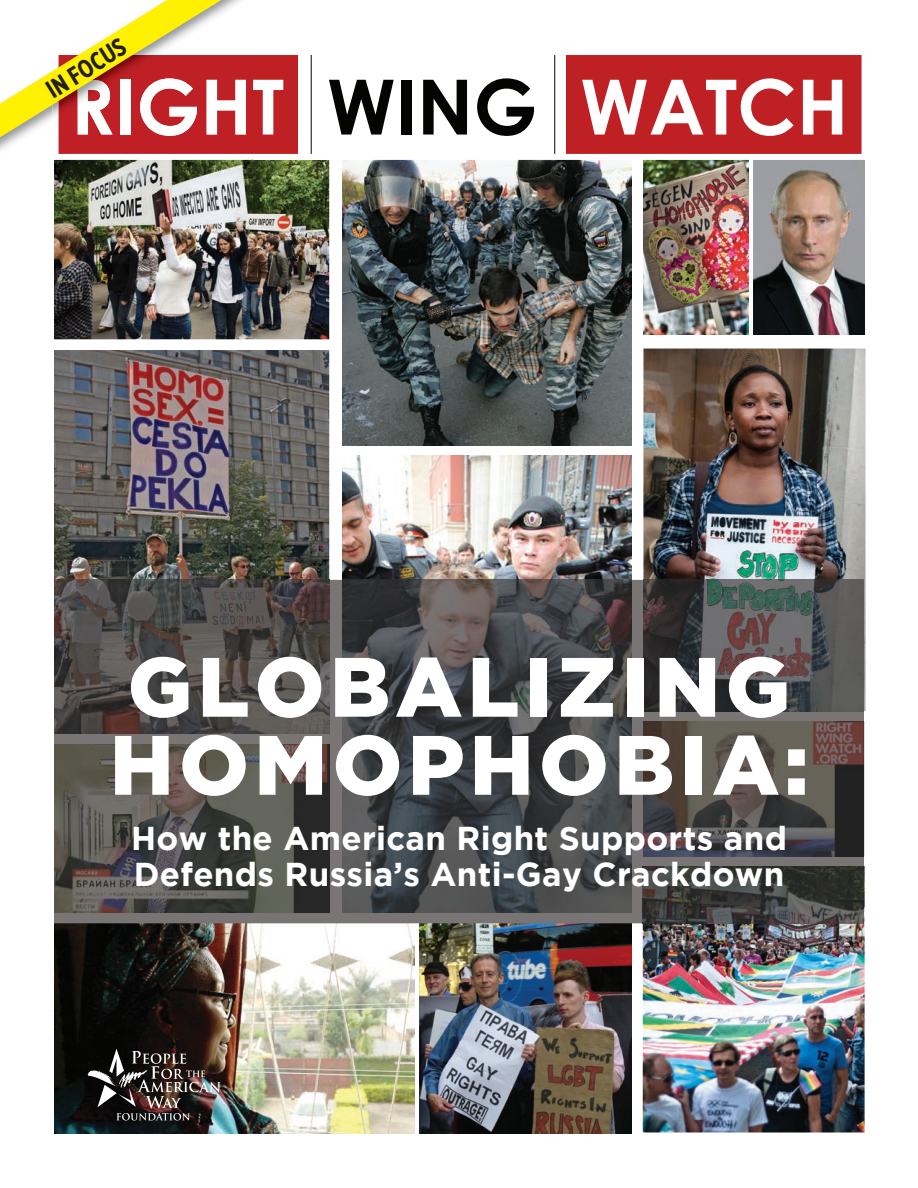
<style>
.page{position:relative;width:918px;height:1188px;background:#fff}
.page>*{position:absolute;margin:0;border:0;box-sizing:border-box;transform-origin:0 0}
.t1{font:900 84px/78px "Gotham";letter-spacing:.065em;color:#fff}
.t2{font:700 33px/36px "Gotham";letter-spacing:.01em;color:#fff}
.t3{font:700 25.5px "Gotham X Narrow";color:#231f20}
</style>
<div class="page">
<img style="left:343px;top:160px;width:288px;height:286px">
<img style="left:54px;top:350px;width:275px;height:230px">
<img style="left:54px;top:160px;width:275px;height:179px">
<img style="left:643px;top:160px;width:105px;height:175px">
<img style="left:754px;top:160px;width:111px;height:175px">
<img style="left:343px;top:456px;width:288px;height:124px">
<img style="left:643px;top:866px;width:222px;height:266px">
<img style="left:54px;top:923px;width:360px;height:211px">
<img style="left:419px;top:923px;width:212px;height:211px">
<img style="left:643px;top:349px;width:223px;height:362px">
<svg style="left:54px;top:580px;width:810px;height:343px;background:#4d4e50"></svg>
<img style="left:54px;top:580px;width:275px;height:154px">
<img style="left:54px;top:745px;width:275px;height:168px">
<img style="left:643px;top:721px;width:221px;height:135px">
<img style="left:643px;top:866px;width:221px;height:57px">
<img style="left:643px;top:580px;width:221px;height:131px">
<img style="left:88px;top:1049px;width:133px;height:71px">
<svg style="left:253px;top:55px;width:609px;height:105px"></svg>
<img style="left:54px;top:160px;width:199px;height:2px">
<img style="left:54px;top:55px;width:199px;height:105px">
<svg style="left:0;top:0;width:246px;height:137px"></svg>
<p class="t3" style="left:40px;top:78px;width:90px;rotate:-32deg">IN FOCUS</p>
<h1 class="t1" style="left:110px;top:646px;width:700px">GLOBALIZING<br>HOMOPHOBIA:</h1>
<p class="t2" style="left:131px;top:819px;width:657px">How the American Right Supports and<br>Defends Russia’s Anti-Gay Crackdown</p>
</div>
